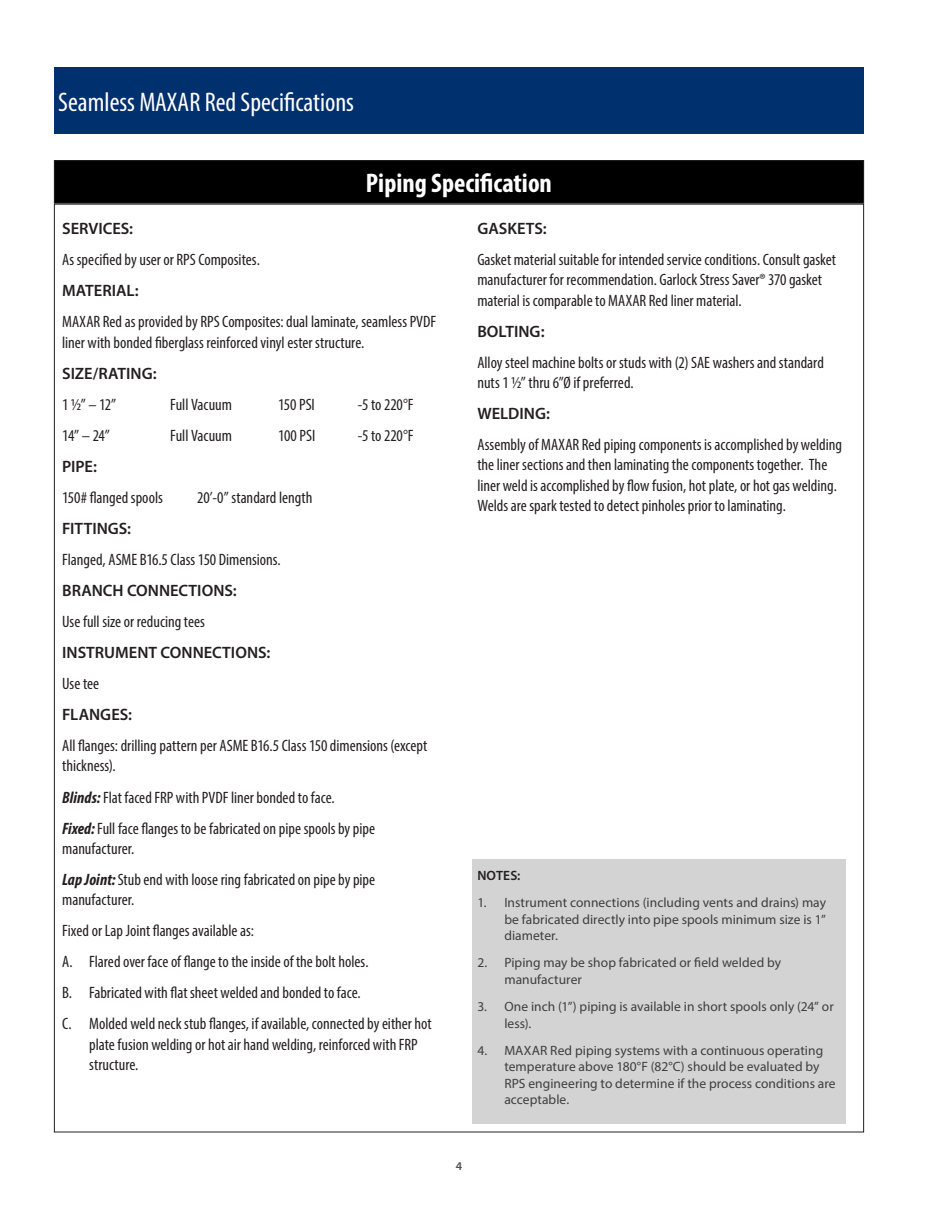
<style>
.page{position:relative;width:945px;height:1215px;background:#fff}
.page>*{position:absolute;margin:0;border:0;box-sizing:border-box;transform-origin:0 0}
.t1{font:condensed 27px "Myriad Pro";color:#fff}
.Headline{font:700 condensed 27px "Myriad Pro";color:#fff}
.body{font:condensed 16.5px/20.2px "Myriad Pro";color:#231f20}
.bullets{font:condensed 16.5px/20.2px "Myriad Pro";color:#231f20}
.para_head{font:600 16.5px "Myriad Pro";color:#231f20}
.body-2{font:600 16.5px "Myriad Pro";color:#231f20}
.numbers{font:13.5px/16.5px "Myriad Pro";letter-spacing:.005em;color:#3e3e3f}
.notes{font:600 13.5px "Myriad Pro";letter-spacing:.01em;color:#231f20}
.t2{font:600 12px "Myriad Pro";color:#515154}
.s1{font-weight:700;font-style:italic}
</style>
<div class="page">
<div style="left:54px;top:68px;width:810px;height:66px;background:#00306d"></div>
<div style="left:54px;top:161px;width:810px;height:42px;background:#000"></div>
<div style="left:54px;top:160px;width:810px;height:44px;border:1px solid #231f20"></div>
<div style="left:472px;top:859px;width:374px;height:265px;background:#d3d3d4"></div>
<h1 class="t1" style="left:58px;top:86px;width:297px">Seamless MAXAR Red Specifications</h1>
<p class="Headline" style="left:366px;top:166px;width:188px">Piping Specification</p>
<p class="para_head" style="left:62px;top:218px;width:72px">SERVICES:</p>
<p class="body" style="left:62px;top:249px;width:199px">As specified by user or RPS Composites.</p>
<p class="body-2" style="left:62px;top:280px;width:78px">MATERIAL:</p>
<p class="body" style="left:62px;top:312px;width:375px">MAXAR Red as provided by RPS Composites: dual laminate, seamless PVDF liner with bonded fiberglass reinforced vinyl ester structure.</p>
<p class="para_head" style="left:62px;top:363px;width:96px">SIZE/RATING:</p>
<p class="body" style="left:62px;top:394px;width:56px">1 ½” – 12”</p>
<p class="body" style="left:170px;top:394px;width:63px">Full Vacuum</p>
<p class="body" style="left:278px;top:394px;width:38px">150 PSI</p>
<p class="body" style="left:358px;top:394px;width:57px">-5 to 220°F</p>
<p class="body" style="left:62px;top:425px;width:49px">14” – 24”</p>
<p class="body" style="left:170px;top:425px;width:63px">Full Vacuum</p>
<p class="body" style="left:278px;top:425px;width:39px">100 PSI</p>
<p class="body" style="left:358px;top:425px;width:57px">-5 to 220°F</p>
<p class="para_head" style="left:62px;top:456px;width:36px">PIPE:</p>
<p class="body" style="left:62px;top:487px;width:102px">150# flanged spools</p>
<p class="body" style="left:197px;top:487px;width:117px">20’-0” standard length</p>
<p class="para_head" style="left:62px;top:518px;width:70px">FITTINGS:</p>
<p class="body" style="left:62px;top:549px;width:220px">Flanged, ASME B16.5 Class 150 Dimensions.</p>
<p class="body-2" style="left:62px;top:580px;width:176px">BRANCH CONNECTIONS:</p>
<p class="body" style="left:62px;top:611px;width:144px">Use full size or reducing tees</p>
<p class="para_head" style="left:62px;top:642px;width:210px">INSTRUMENT CONNECTIONS:</p>
<p class="body" style="left:62px;top:673px;width:38px">Use tee</p>
<p class="para_head" style="left:62px;top:704px;width:71px">FLANGES:</p>
<p class="body" style="left:62px;top:735px;width:367px">All flanges: drilling pattern per ASME B16.5 Class 150 dimensions (except thickness).</p>
<p class="body" style="left:62px;top:787px;width:274px"><span class="s1">Blinds:</span> Flat faced FRP with PVDF liner bonded to face.</p>
<p class="bullets" style="left:62px;top:818px;width:314px"><span class="s1">Fixed:</span> Full face flanges to be fabricated on pipe spools by pipe manufacturer.</p>
<p class="bullets" style="left:62px;top:869px;width:315px"><span class="s1">Lap Joint:</span> Stub end with loose ring fabricated on pipe by pipe manufacturer.</p>
<p class="bullets" style="left:62px;top:920px;width:193px">Fixed or Lap Joint flanges available as:</p>
<p class="bullets" style="left:62px;top:951px;width:308px">A. Flared over face of flange to the inside of the bolt holes.</p>
<p class="bullets" style="left:62px;top:982px;width:300px">B. Fabricated with flat sheet welded and bonded to face.</p>
<p class="bullets" style="left:89px;top:1014px;width:344px;text-indent:-27px">C. Molded weld neck stub flanges, if available, connected by either hot plate fusion welding or hot air hand welding, reinforced with FRP structure.</p>
<p class="para_head" style="left:477px;top:218px;width:71px">GASKETS:</p>
<p class="body" style="left:477px;top:249px;width:360px">Gasket material suitable for intended service conditions. Consult gasket manufacturer for recommendation. Garlock Stress Saver® 370 gasket material is comparable to MAXAR Red liner material.</p>
<p class="body-2" style="left:477px;top:321px;width:69px">BOLTING:</p>
<p class="body" style="left:477px;top:352px;width:348px">Alloy steel machine bolts or studs with (2) SAE washers and standard nuts 1 ½” thru 6”Ø if preferred.</p>
<p class="para_head" style="left:477px;top:403px;width:74px">WELDING:</p>
<p class="body" style="left:477px;top:434px;width:366px">Assembly of MAXAR Red piping components is accomplished by welding the liner sections and then laminating the components together. The liner weld is accomplished by flow fusion, hot plate, or hot gas welding.<br>Welds are spark tested to detect pinholes prior to laminating.</p>
<p class="notes" style="left:477px;top:867px;width:45px">NOTES:</p>
<p class="numbers" style="left:504px;top:894px;width:323px;text-align:justify;text-indent:-27px">1. Instrument connections (including vents and drains) may be fabricated directly into pipe spools minimum size is 1” diameter.</p>
<p class="numbers" style="left:504px;top:954px;width:278px;text-indent:-27px">2. Piping may be shop fabricated or field welded by manufacturer</p>
<p class="numbers" style="left:504px;top:998px;width:331px;text-indent:-27px">3. One inch (1”) piping is available in short spools only (24” or less).</p>
<p class="numbers" style="left:504px;top:1042px;width:333px;text-indent:-27px">4. MAXAR Red piping systems with a continuous operating temperature above 180°F (82°C) should be evaluated by RPS engineering to determine if the process conditions are acceptable.</p>
<p class="t2" style="left:456px;top:1158px;width:8px">4</p>
</div>
